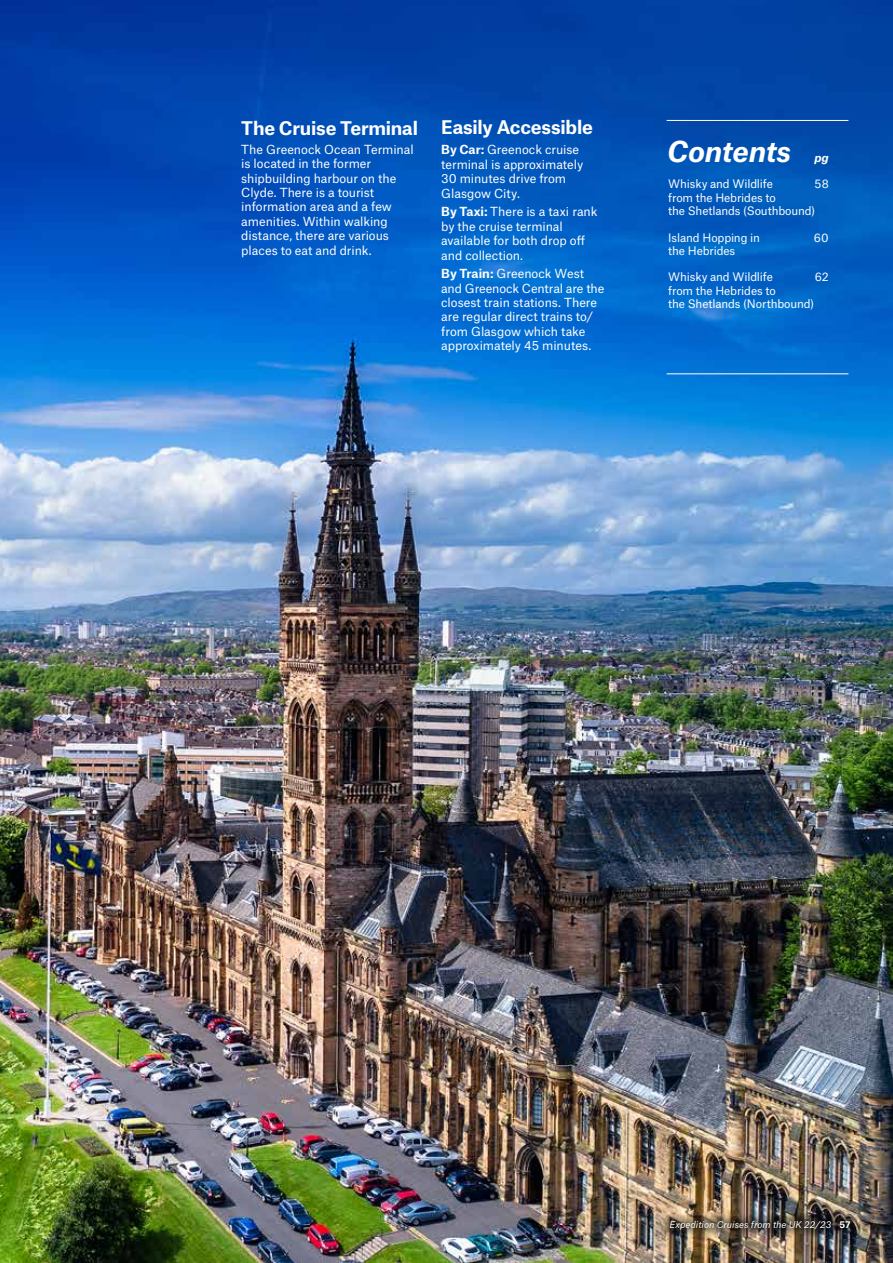
<style>
.page{position:relative;width:893px;height:1263px;background:#fff}
.page>*{position:absolute;margin:0;border:0;box-sizing:border-box;transform-origin:0 0}
.t1{font:italic 700 27.75px "Atlas Grotesk";letter-spacing:-.005em;color:#fff}
.t2{font:700 18px "Atlas Grotesk";letter-spacing:-.01em;color:#fff}
.t3{font:12px/14.4px "Atlas Grotesk";letter-spacing:-.005em;color:#fff}
.t4{font:11.25px/13.5px "Atlas Grotesk";letter-spacing:-.01em;color:#fff}
.t5{font:italic 700 11.25px "Atlas Grotesk";color:#fff}
.t6{font:italic 9px "Atlas Grotesk";letter-spacing:.005em;color:#fff}
.s1{font-weight:700}
.s2{font-weight:700;font-style:normal}
</style>
<div class="page">
<img style="left:0;top:0;width:893px;height:1263px">
<img style="left:661px;top:1213px;width:178px;height:24px">
<svg style="left:836px;top:1217px;width:18px;height:14px"></svg>
<hr style="left:667px;top:120px;width:181px;height:1px;background:#fff">
<hr style="left:667px;top:373px;width:181px;height:1px;background:#fff">
<h2 class="t2" style="left:441px;top:112px;width:153px">Easily Accessible</h2>
<p class="t3" style="left:441px;top:141px;width:144px"><span class="s1">By Car:</span> Greenock cruise terminal is approximately<br>30 minutes drive from<br>Glasgow City.</p>
<p class="t3" style="left:441px;top:203px;width:158px"><span class="s1">By Taxi:</span> There is a taxi rank by the cruise terminal available for both drop off and collection.</p>
<p class="t3" style="left:441px;top:265px;width:165px"><span class="s1">By Train:</span> Greenock West and Greenock Central are the closest train stations. There are regular direct trains to/ from Glasgow which take approximately 45 minutes.</p>
<h2 class="t2" style="left:241px;top:113px;width:178px">The Cruise Terminal</h2>
<p class="t3" style="left:241px;top:141px;width:174px">The Greenock Ocean Terminal is located in the former shipbuilding harbour on the<br>Clyde. There is a tourist information area and a few amenities. Within walking distance, there are various places to eat and drink.</p>
<h1 class="t1" style="left:667px;top:129px;width:126px">Contents</h1>
<p class="t5" style="left:814px;top:149px;width:16px">pg</p>
<p class="t4" style="left:668px;top:176px;width:106px">Whisky and Wildlife</p>
<p class="t4" style="left:815px;top:176px;width:16px">58</p>
<p class="t4" style="left:668px;top:190px;width:149px">from the Hebrides to<br>the Shetlands (Southbound)</p>
<p class="t4" style="left:668px;top:229px;width:93px">Island Hopping in</p>
<p class="t4" style="left:814px;top:229px;width:16px">60</p>
<p class="t4" style="left:668px;top:243px;width:69px">the Hebrides</p>
<p class="t4" style="left:668px;top:269px;width:106px">Whisky and Wildlife</p>
<p class="t4" style="left:815px;top:269px;width:16px">62</p>
<p class="t4" style="left:668px;top:283px;width:148px">from the Hebrides to<br>the Shetlands (Northbound)</p>
<p class="t6" style="left:669px;top:1217px;width:183px">Expedition Cruises from the UK 22/23 <span class="s2">57</span></p>
</div>
